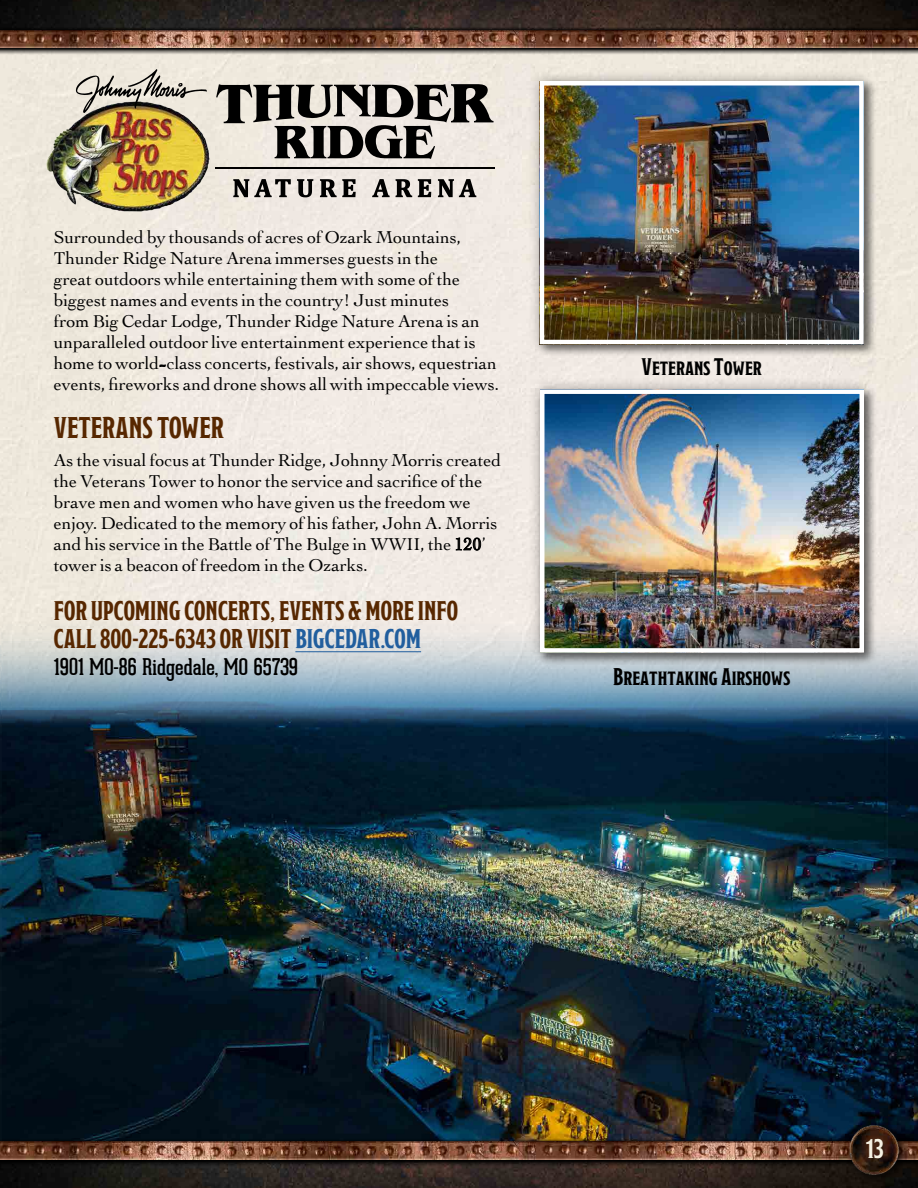
<style>
.page{position:relative;width:918px;height:1188px;background:#fff}
.page>*{position:absolute;margin:0;border:0;box-sizing:border-box;transform-origin:0 0}
.t1{font:700 30px "Modesto Condensed";color:#572700}
.t2{font:700 27px/28.5px "Modesto Condensed";color:#572700}
.t3{font:700 27px "Modesto Condensed";color:#f5f1e3}
.t4{font:700 24px "Modesto Condensed";color:#000}
.t5{font:22.5px "Geared Slab";color:#000}
.t6{font:18px/21px "Cochin";color:#000}
.s1{color:#215e9e}
</style>
<div class="page">
<img style="left:0;top:55px;width:918px;height:562px">
<img style="left:0;top:617px;width:918px;height:521px">
<div style="left:528px;top:377px;width:349px;height:288px;background:#000;opacity:.3"></div>
<img style="left:545px;top:394px;width:314px;height:254px">
<div style="left:540px;top:389px;width:324px;height:264px;border:4px solid #fff"></div>
<div style="left:527px;top:69px;width:350px;height:288px;background:#000;opacity:.3"></div>
<img style="left:545px;top:86px;width:314px;height:253px">
<div style="left:540px;top:81px;width:324px;height:263px;border:4px solid #fff"></div>
<svg style="left:216px;top:84px;width:278px;height:75px;background:#908c87"></svg>
<hr style="left:215px;top:167px;width:280px;height:2px;background:#000">
<svg style="left:233px;top:179px;width:58px;height:18px"></svg>
<svg style="left:297px;top:179px;width:16px;height:18px"></svg>
<svg style="left:320px;top:179px;width:36px;height:18px"></svg>
<svg style="left:372px;top:179px;width:18px;height:18px"></svg>
<svg style="left:396px;top:179px;width:16px;height:18px"></svg>
<svg style="left:418px;top:179px;width:13px;height:18px"></svg>
<svg style="left:438px;top:179px;width:38px;height:18px"></svg>
<img style="left:46px;top:101px;width:164px;height:111px">
<svg style="left:76px;top:69px;width:131px;height:44px;background:#bbb5a7"></svg>
<hr style="left:295px;top:651px;width:126px;height:1px;background:#215e9e">
<img style="left:0;top:0;width:918px;height:27px">
<div style="left:0;top:28px;width:918px;height:27px;background:linear-gradient(to right,#afaaa2,#afaaa1)"></div>
<svg style="left:0;top:27px;width:918px;height:24px;background:#262320"></svg>
<img style="left:0;top:30px;width:918px;height:18px">
<img style="left:0;top:1167px;width:918px;height:21px">
<svg style="left:0;top:1163px;width:827px;height:4px;background:#251e1b"></svg>
<img style="left:0;top:1138px;width:827px;height:25px">
<img style="left:0;top:1142px;width:827px;height:17px">
<div style="left:845px;top:1121px;width:65px;height:64px;background:#000;opacity:.75"></div>
<img style="left:827px;top:1118px;width:91px;height:64px">
<p class="t6" style="left:54px;top:226px;width:447px">Surrounded by thousands of acres of Ozark Mountains, Thunder Ridge Nature Arena immerses guests in the<br>great outdoors while entertaining them with some of the biggest names and events in the country! Just minutes<br>from Big Cedar Lodge, Thunder Ridge Nature Arena is an unparalleled outdoor live entertainment experience that is home to world-class concerts, festivals, air shows, equestrian events, fireworks and drone shows all with impeccable views.</p>
<h1 class="t1" style="left:54px;top:413px;width:172px">VETERANS TOWER</h1>
<p class="t6" style="left:54px;top:449px;width:449px">As the visual focus at Thunder Ridge, Johnny Morris created the Veterans Tower to honor the service and sacrifice of the brave men and women who have given us the freedom we enjoy. Dedicated to the memory of his father, John A. Morris and his service in the Battle of The Bulge in WWII, the 120’ tower is a beacon of freedom in the Ozarks.</p>
<h2 class="t2" style="left:54px;top:596px;width:406px">FOR UPCOMING CONCERTS, EVENTS &amp; MORE INFO<br>CALL 800-225-6343 OR VISIT <span class="s1">BIGCEDAR.COM</span></h2>
<p class="t5" style="left:54px;top:653px;width:245px">1901 MO-86 Ridgedale, MO 65739</p>
<h3 class="t4" style="left:642px;top:355px;width:122px">Veterans Tower</h3>
<h3 class="t4" style="left:613px;top:664px;width:179px">Breathtaking Airshows</h3>
<h2 class="t3" style="left:865px;top:1136px;width:21px">13</h2>
</div>
